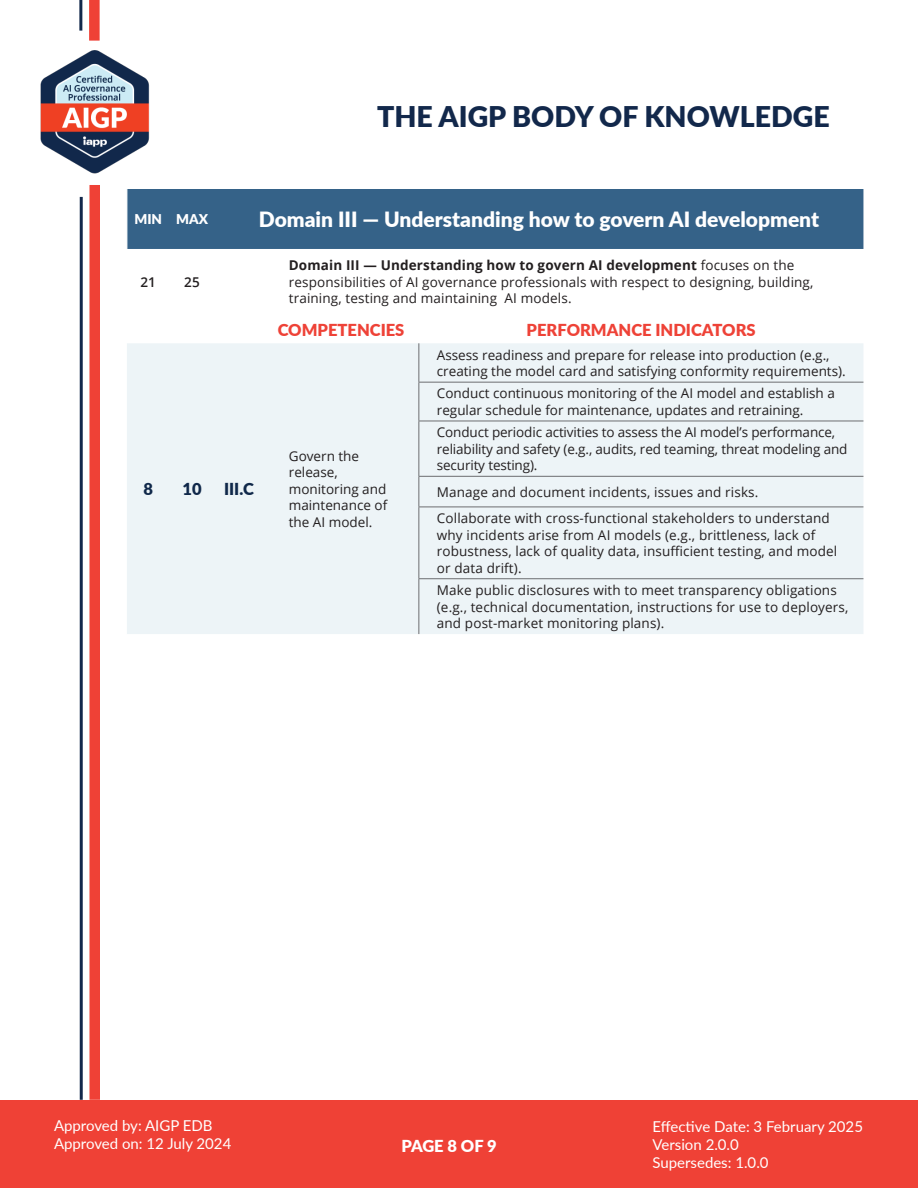
<style>
.page{position:relative;width:918px;height:1188px;background:#fff}
.page>*{position:absolute;margin:0;border:0;box-sizing:border-box;transform-origin:0 0}
.t1{font:900 28.5px "Lato";color:#12284b}
.t2{font:900 21px "Lato";color:#fff}
.t3{font:900 16.5px "Lato";color:#ee4237}
.t4{font:900 16.5px "Lato";letter-spacing:-.01em;color:#fff}
.t5{font:900 16.5px "Lato";color:#10284a}
.t6{font:15px/18px "Lato";color:#fff}
.body_type{font:13.5px/16.5px "Open Sans";letter-spacing:.01em;color:#231f20}
.body_type-2{font:13.5px/16.5px "Open Sans";letter-spacing:-.01em;color:#231f20}
.t7{font:900 13.5px "Lato";color:#fff}
.body_type-3{font:600 13.5px "Open Sans";color:#231f20}
.s1{font-weight:700}
</style>
<div class="page">
<div style="left:0;top:1100px;width:918px;height:88px;background:#ef4136"></div>
<div style="left:89px;top:0;width:11px;height:41px;background:#ef4136"></div>
<hr style="left:79px;top:0;width:3px;height:31px;background:#12284b">
<div style="left:89px;top:185px;width:11px;height:915px;background:#ef4136"></div>
<hr style="left:80px;top:197px;width:3px;height:903px;background:#12284b">
<img style="left:40px;top:50px;width:110px;height:124px">
<div style="left:128px;top:189px;width:735px;height:60px;background:#356288"></div>
<div style="left:127px;top:343px;width:736px;height:291px;background:#edf4f7"></div>
<hr style="left:418px;top:382px;width:445px;height:1px;background:#6c6d70">
<hr style="left:418px;top:421px;width:445px;height:1px;background:#6c6d70">
<hr style="left:418px;top:476px;width:445px;height:1px;background:#6c6d70">
<hr style="left:418px;top:507px;width:445px;height:1px;background:#6c6d70">
<hr style="left:418px;top:578px;width:445px;height:1px;background:#6c6d70">
<hr style="left:418px;top:343px;width:1px;height:39px;background:#6c6d70">
<hr style="left:418px;top:383px;width:1px;height:38px;background:#6c6d70">
<hr style="left:418px;top:421px;width:1px;height:55px;background:#6c6d70">
<hr style="left:418px;top:477px;width:1px;height:30px;background:#6c6d70">
<hr style="left:418px;top:507px;width:1px;height:71px;background:#6c6d70">
<hr style="left:418px;top:579px;width:1px;height:55px;background:#6c6d70">
<h1 class="t1" style="left:377px;top:95px;width:454px">THE AIGP BODY OF KNOWLEDGE</h1>
<p class="t7" style="left:134px;top:209px;width:29px">MIN</p>
<p class="t7" style="left:176px;top:209px;width:33px">MAX</p>
<p class="t2" style="left:259px;top:204px;width:562px">Domain III — Understanding how to govern AI development</p>
<p class="body_type-3" style="left:140px;top:273px;width:17px">21</p>
<p class="body_type-3" style="left:184px;top:273px;width:17px">25</p>
<p class="t5" style="left:143px;top:477px;width:11px">8</p>
<p class="t5" style="left:183px;top:477px;width:21px">10</p>
<p class="t5" style="left:224px;top:477px;width:31px">III.C</p>
<p class="body_type" style="left:289px;top:257px;width:526px"><span class="s1">Domain III — Understanding how to govern AI development</span> focuses on the responsibilities of AI governance professionals with respect to designing, building, training, testing and maintaining AI models.</p>
<p class="t3" style="left:278px;top:317px;width:128px">COMPETENCIES</p>
<p class="t3" style="left:527px;top:317px;width:230px">PERFORMANCE INDICATORS</p>
<p class="body_type" style="left:289px;top:447px;width:100px">Govern the release, monitoring and maintenance of the AI model.</p>
<p class="body_type" style="left:437px;top:346px;width:410px">Assess readiness and prepare for release into production (e.g., creating the model card and satisfying conformity requirements).</p>
<p class="body_type" style="left:437px;top:385px;width:400px">Conduct continuous monitoring of the AI model and establish a regular schedule for maintenance, updates and retraining.</p>
<p class="body_type-2" style="left:437px;top:424px;width:412px">Conduct periodic activities to assess the AI model’s performance, reliability and safety (e.g., audits, red teaming, threat modeling and security testing).</p>
<p class="body_type" style="left:437px;top:483px;width:323px">Manage and document incidents, issues and risks.</p>
<p class="body_type" style="left:437px;top:510px;width:402px">Collaborate with cross-functional stakeholders to understand why incidents arise from AI models (e.g., brittleness, lack of robustness, lack of quality data, insufficient testing, and model or data drift).</p>
<p class="body_type" style="left:437px;top:582px;width:413px">Make public disclosures with to meet transparency obligations (e.g., technical documentation, instructions for use to deployers, and post-market monitoring plans).</p>
<p class="t6" style="left:54px;top:1116px;width:179px">Approved by: AIGP EDB<br>Approved on: 12 July 2024</p>
<p class="t6" style="left:652px;top:1117px;width:212px">Effective Date: 3 February 2025<br>Version 2.0.0<br>Supersedes: 1.0.0</p>
<p class="t4" style="left:401px;top:1134px;width:97px">PAGE 8 OF 9</p>
</div>
